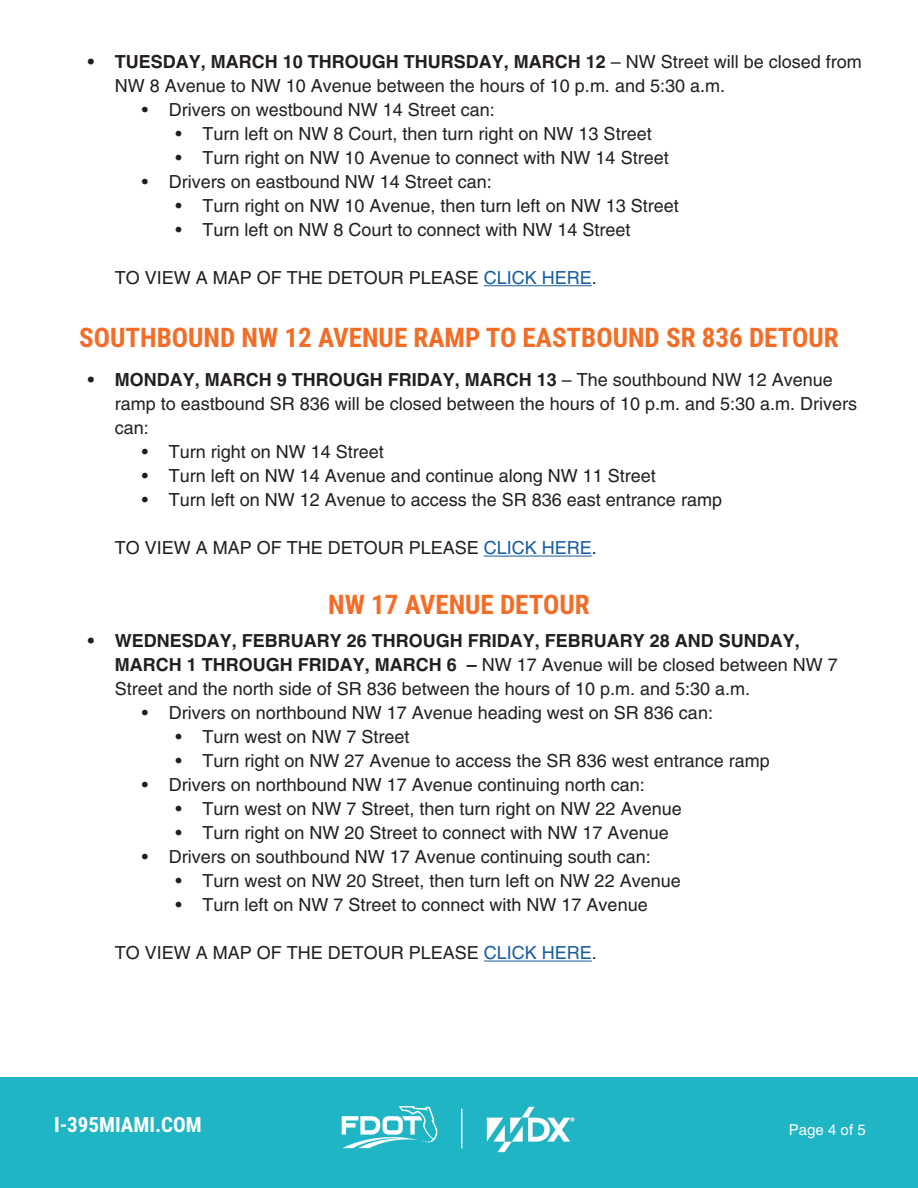
<style>
.page{position:relative;width:918px;height:1188px;background:#fff}
.page>*{position:absolute;margin:0;border:0;box-sizing:border-box;transform-origin:0 0}
.t1{font:700 27px "Roboto Condensed";color:#f36d27}
.t2{font:700 21px "Roboto Condensed";color:#fff}
.t3{font:18px/24px "Helvetica";color:#231f20}
.t4{font:15px "Helvetica";color:#fff}
.s1{font-weight:700}
.s2{color:#175d9e}
</style>
<div class="page">
<div style="left:0;top:1077px;width:918px;height:111px;background:#1fb5c4"></div>
<hr style="left:461px;top:1109px;width:1px;height:39px;background:#fff">
<svg style="left:342px;top:1106px;width:95px;height:42px"></svg>
<img style="left:486px;top:1106px;width:89px;height:47px">
<hr style="left:484px;top:285px;width:108px;height:1px;background:#175d9e">
<hr style="left:484px;top:556px;width:108px;height:1px;background:#175d9e">
<hr style="left:484px;top:961px;width:108px;height:1px;background:#175d9e">
<p class="t3" style="left:115px;top:50px;width:749px;text-indent:-27px"><span class="s1">• TUESDAY, MARCH 10 THROUGH THURSDAY, MARCH 12</span> – NW Street will be closed from<br>NW 8 Avenue to NW 10 Avenue between the hours of 10 p.m. and 5:30 a.m.</p>
<p class="t3" style="left:142px;top:98px;width:355px">• Drivers on westbound NW 14 Street can:</p>
<p class="t3" style="left:176px;top:122px;width:478px">• Turn left on NW 8 Court, then turn right on NW 13 Street</p>
<p class="t3" style="left:176px;top:146px;width:495px">• Turn right on NW 10 Avenue to connect with NW 14 Street</p>
<p class="t3" style="left:142px;top:170px;width:352px">• Drivers on eastbound NW 14 Street can:</p>
<p class="t3" style="left:176px;top:194px;width:505px">• Turn right on NW 10 Avenue, then turn left on NW 13 Street</p>
<p class="t3" style="left:176px;top:218px;width:457px">• Turn left on NW 8 Court to connect with NW 14 Street</p>
<p class="t3" style="left:115px;top:266px;width:484px">TO VIEW A MAP OF THE DETOUR PLEASE <span class="s2">CLICK HERE</span>.</p>
<h1 class="t1" style="left:79px;top:319px;width:761px">SOUTHBOUND NW 12 AVENUE RAMP TO EASTBOUND SR 836 DETOUR</h1>
<p class="t3" style="left:115px;top:368px;width:744px;text-indent:-27px"><span class="s1">• MONDAY, MARCH 9 THROUGH FRIDAY, MARCH 13</span> – The southbound NW 12 Avenue ramp to eastbound SR 836 will be closed between the hours of 10 p.m. and 5:30 a.m. Drivers can:</p>
<p class="t3" style="left:142px;top:440px;width:244px">• Turn right on NW 14 Street</p>
<p class="t3" style="left:142px;top:464px;width:516px">• Turn left on NW 14 Avenue and continue along NW 11 Street</p>
<p class="t3" style="left:142px;top:488px;width:582px">• Turn left on NW 12 Avenue to access the SR 836 east entrance ramp</p>
<p class="t3" style="left:115px;top:536px;width:484px">TO VIEW A MAP OF THE DETOUR PLEASE <span class="s2">CLICK HERE</span>.</p>
<h1 class="t1" style="left:328px;top:586px;width:263px">NW 17 AVENUE DETOUR</h1>
<p class="t3" style="left:115px;top:629px;width:725px;text-indent:-27px"><span class="s1">• WEDNESDAY, FEBRUARY 26 THROUGH FRIDAY, FEBRUARY 28 AND SUNDAY,<br>MARCH 1 THROUGH FRIDAY, MARCH 6 –</span> NW 17 Avenue will be closed between NW 7<br>Street and the north side of SR 836 between the hours of 10 p.m. and 5:30 a.m.</p>
<p class="t3" style="left:142px;top:701px;width:573px">• Drivers on northbound NW 17 Avenue heading west on SR 836 can:</p>
<p class="t3" style="left:176px;top:725px;width:236px">• Turn west on NW 7 Street</p>
<p class="t3" style="left:176px;top:749px;width:596px">• Turn right on NW 27 Avenue to access the SR 836 west entrance ramp</p>
<p class="t3" style="left:142px;top:773px;width:505px">• Drivers on northbound NW 17 Avenue continuing north can:</p>
<p class="t3" style="left:176px;top:797px;width:508px">• Turn west on NW 7 Street, then turn right on NW 22 Avenue</p>
<p class="t3" style="left:176px;top:821px;width:495px">• Turn right on NW 20 Street to connect with NW 17 Avenue</p>
<p class="t3" style="left:142px;top:845px;width:511px">• Drivers on southbound NW 17 Avenue continuing south can:</p>
<p class="t3" style="left:176px;top:869px;width:507px">• Turn west on NW 20 Street, then turn left on NW 22 Avenue</p>
<p class="t3" style="left:176px;top:893px;width:474px">• Turn left on NW 7 Street to connect with NW 17 Avenue</p>
<p class="t3" style="left:115px;top:941px;width:484px">TO VIEW A MAP OF THE DETOUR PLEASE <span class="s2">CLICK HERE</span>.</p>
<p class="t2" style="left:54px;top:1110px;width:149px">I-395MIAMI.COM</p>
<p class="t4" style="left:789px;top:1121px;width:78px">Page 4 of 5</p>
</div>
